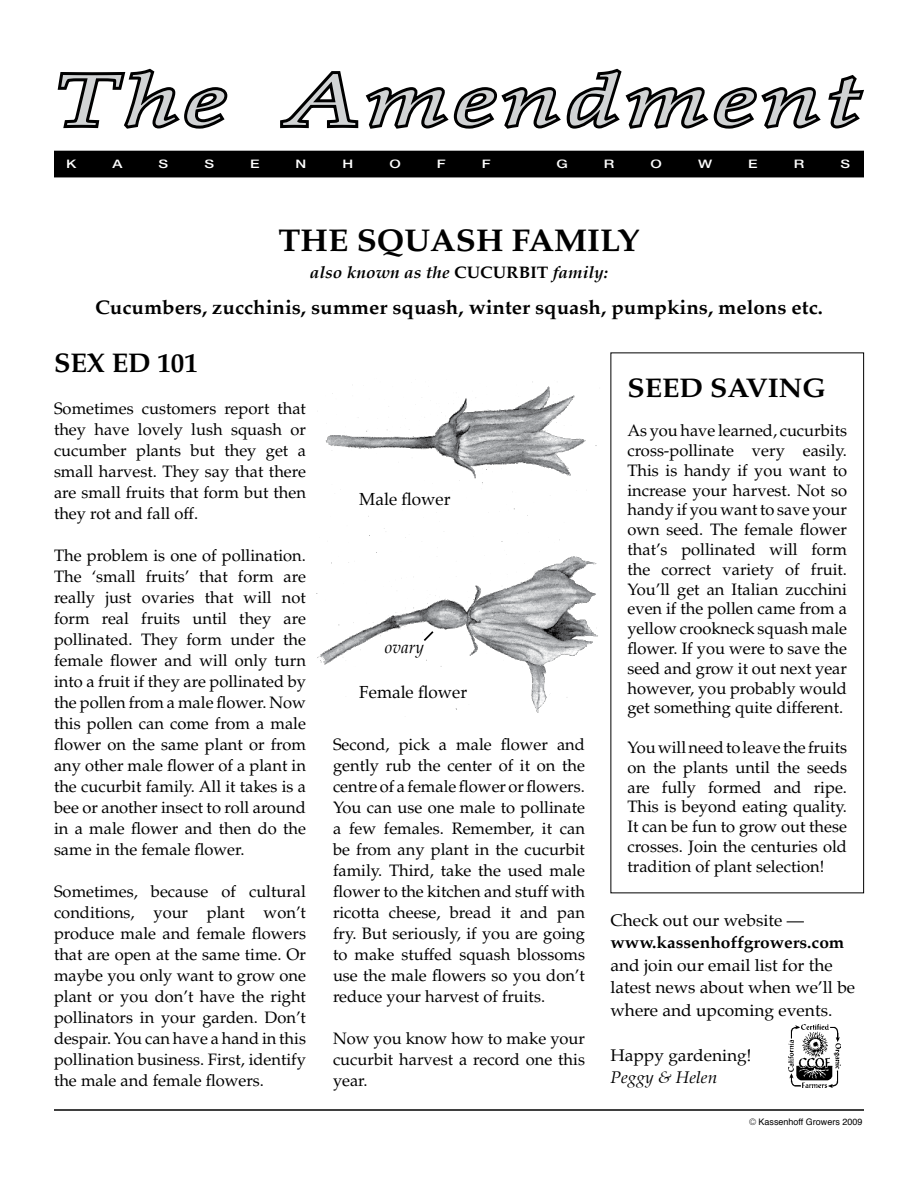
<style>
.page{position:relative;width:918px;height:1188px;background:#fff}
.page>*{position:absolute;margin:0;border:0;box-sizing:border-box;transform-origin:0 0}
.t1{font:italic 72px "Palatino LT Std";letter-spacing:.07em;color:#d1d3d4;scale:1.44 1}
.t2{font:700 31.5px "Palatino LT Std";color:#000;scale:1.05 1}
.t3{font:700 27px "Palatino LT Std";color:#000;scale:1.05 1}
.t4{font:700 27px "Palatino LT Std";color:#000}
.t5{font:700 19.5px "Palatino";color:#000;scale:1.05 1}
.t6{font:17.1px "Palatino";color:#000}
.t7{font:italic 17.1px "Palatino";color:#000}
.t8{font:16.5px/21px "Palatino LT Std";color:#000;text-align:justify}
.t9{font:16.5px/22.5px "Palatino";color:#000;scale:1.05 1}
.t10{font:italic 700 16.5px "Palatino";color:#000;scale:1.05 1}
.t11{font:700 16.5px "Palatino";color:#000;scale:1.05 1}
.t12{font:italic 16.5px "Palatino";color:#000;scale:1.05 1}
.t13{font:500 12px "Helvetica Neue LT Std";color:#fff;scale:1.25 1}
.t14{font:9px "Helvetica";color:#000}
.s1{font-style:normal}
.s2{font-family:"Helvetica Neue LT Std";font-weight:100;font-stretch:condensed}
</style>
<div class="page">
<div style="left:55px;top:151px;width:808px;height:26px;background:#000"></div>
<svg style="left:57px;top:68px;width:171px;height:61px"></svg>
<svg style="left:280px;top:68px;width:584px;height:61px"></svg>
<svg style="left:109px;top:150px;width:17px;height:1px"></svg>
<svg style="left:695px;top:150px;width:20px;height:28px"></svg>
<div style="left:610px;top:352px;width:254px;height:541px;border:1px solid #000"></div>
<img style="left:317px;top:381px;width:281px;height:332px">
<svg style="left:422px;top:629px;width:13px;height:14px"></svg>
<hr style="left:54px;top:1109px;width:810px;height:2px;background:#000">
<img style="left:788px;top:1024px;width:53px;height:64px">
<h1 class="t1" style="left:56px;top:59px;width:562px">The Amendment</h1>
<p class="t13" style="left:66px;top:156px;width:10px">K</p>
<p class="t13" style="left:113px;top:156px;width:10px">A</p>
<p class="t13" style="left:159px;top:156px;width:9px">S</p>
<p class="t13" style="left:204px;top:156px;width:9px">S</p>
<p class="t13" style="left:250px;top:156px;width:9px">E</p>
<p class="t13" style="left:296px;top:156px;width:10px">N</p>
<p class="t13" style="left:343px;top:156px;width:10px">H</p>
<p class="t13" style="left:389px;top:156px;width:11px">O</p>
<p class="t13" style="left:437px;top:156px;width:9px">F</p>
<p class="t13" style="left:482px;top:156px;width:9px">F</p>
<p class="t13" style="left:557px;top:156px;width:11px">G</p>
<p class="t13" style="left:604px;top:156px;width:10px">R</p>
<p class="t13" style="left:651px;top:156px;width:11px">O</p>
<p class="t13" style="left:698px;top:156px;width:13px">W</p>
<p class="t13" style="left:748px;top:156px;width:9px">E</p>
<p class="t13" style="left:794px;top:156px;width:10px">R</p>
<p class="t13" style="left:840px;top:156px;width:9px">S</p>
<h2 class="t2" style="left:279px;top:222px;width:345px">THE SQUASH FAMILY</h2>
<p class="t10" style="left:310px;top:259px;width:286px">also known as the <span class="s1">CUCURBIT</span> family:</p>
<p class="t5" style="left:95px;top:291px;width:695px">Cucumbers, zucchinis, summer squash, winter squash, pumpkins, melons etc.</p>
<h3 class="t4" style="left:54px;top:347px;width:145px">SEX ED 101</h3>
<p class="t8" style="left:54px;top:398px;width:254px">Sometimes customers report that they have lovely lush squash or cucumber plants but they get a small harvest. They say that there are small fruits that form but then they rot and fall off.</p>
<p class="t8" style="left:54px;top:545px;width:254px">The problem is one of pollination.<br>The ‘small fruits’ that form are really just ovaries that will not form real fruits until they are pollinated. They form under the female flower and will only turn into a fruit if they are pollinated by the pollen from a male flower. Now this pollen can come from a male flower on the same plant or from any other male flower of a plant in the cucurbit family. All it takes is a bee or another insect to roll around in a male flower and then do the same in the female flower.</p>
<p class="t8" style="left:54px;top:881px;width:254px">Sometimes, because of cultural conditions, your plant won’t produce male and female flowers that are open at the same time. Or maybe you only want to grow one plant or you don’t have the right pollinators in your garden. Don’t despair. You can have a hand in this pollination business. First, identify the male and female flowers.</p>
<p class="t6" style="left:359px;top:485px;width:93px">Male flower</p>
<p class="t7" style="left:385px;top:634px;width:40px">ovary</p>
<p class="t6" style="left:359px;top:678px;width:109px">Female flower</p>
<p class="t8" style="left:333px;top:734px;width:254px">Second, pick a male flower and gently rub the center of it on the centre of a female flower or flowers.<br>You can use one male to pollinate a few females. Remember, it can be from any plant in the cucurbit family. Third, take the used male flower to the kitchen and stuff with ricotta cheese, bread it and pan fry. But seriously, if you are going to make stuffed squash blossoms use the male flowers so you don’t reduce your harvest of fruits.</p>
<p class="t8" style="left:333px;top:1028px;width:254px">Now you know how to make your cucurbit harvest a record one this year.</p>
<h3 class="t3" style="left:627px;top:372px;width:191px">SEED SAVING</h3>
<p class="t8" style="left:627px;top:421px;width:221px;line-height:19.8px">As you have learned, cucurbits cross-pollinate very easily.<br>This is handy if you want to increase your harvest. Not so handy if you want to save your own seed. The female flower that’s pollinated will form the correct variety of fruit.<br>You’ll get an Italian zucchini even if the pollen came from a yellow crookneck squash male flower. If you were to save the seed and grow it out next year however, you probably would get something quite different.</p>
<p class="t8" style="left:627px;top:738px;width:221px;line-height:19.8px">You will need to leave the fruits on the plants until the seeds are fully formed and ripe.<br>This is beyond eating quality.<br>It can be fun to grow out these crosses. Join the centuries old tradition of plant selection!</p>
<p class="t9" style="left:610px;top:909px;width:186px">Check out our website —</p>
<p class="t11" style="left:610px;top:928px;width:224px">www.kassenhoffgrowers.com</p>
<p class="t9" style="left:610px;top:954px;width:235px">and join our email list for the latest news about when we’ll be where and upcoming events.</p>
<p class="t9" style="left:610px;top:1044px;width:136px">Happy gardening!</p>
<p class="t12" style="left:610px;top:1064px;width:103px">Peggy &amp; Helen</p>
<p class="t14" style="left:749px;top:1114px;width:115px"><span class="s2">©</span> Kassenhoff Growers 2009</p>
</div>
